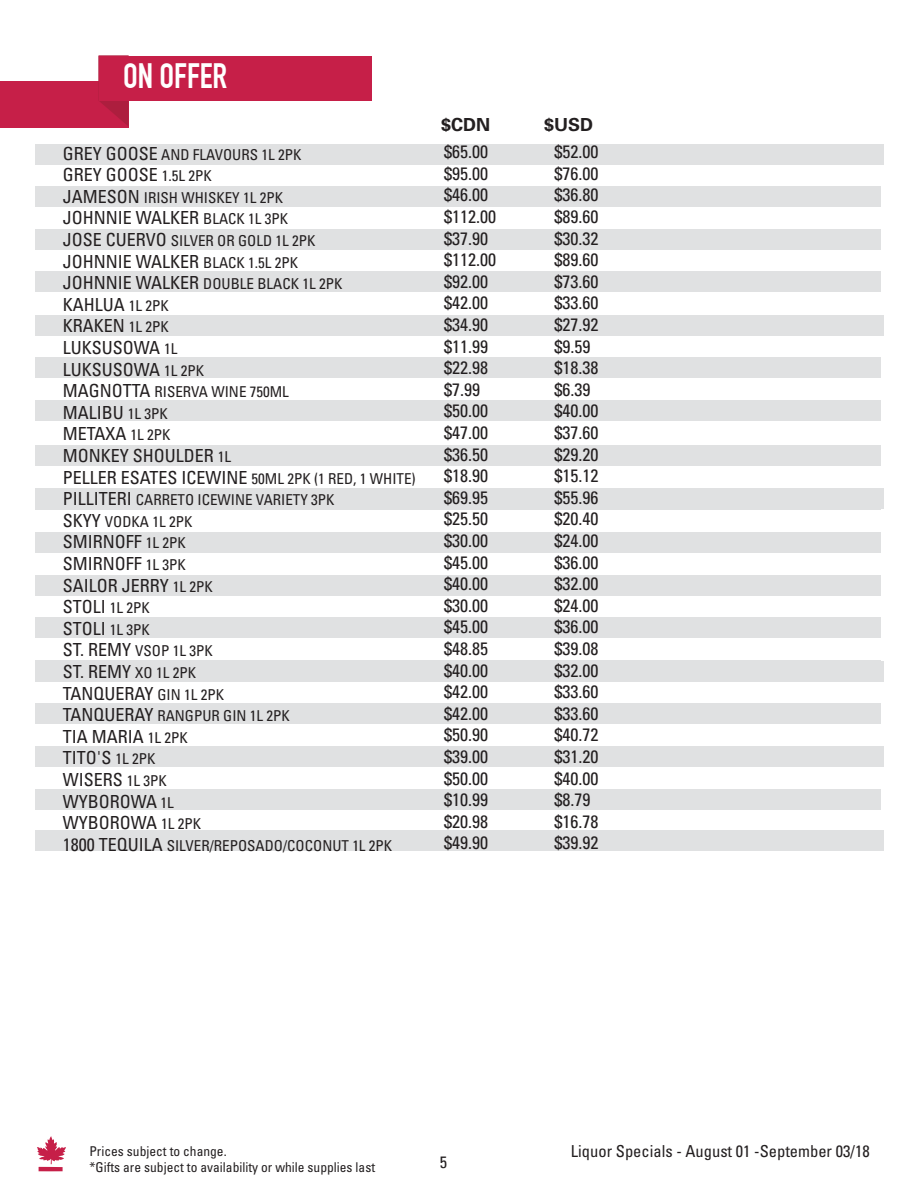
<style>
.page{position:relative;width:918px;height:1188px;background:#fff}
.page>*{position:absolute;margin:0;border:0;box-sizing:border-box;transform-origin:0 0}
.t1{font:700 34.5px "DIN Condensed";color:#fff}
.t2{font:condensed 18px/21.6px "Univers";color:#231f20}
.t3{font:700 18px "Univers";color:#231f20}
.t4{font:condensed 16.5px "Univers";color:#231f20}
.t5{font:condensed 15px/21.6px "Univers";color:#231f20}
.t6{font:condensed 13.5px/16.2px "Univers";color:#231f20}
.s1{font-size:18px}
.s2{font-size:15px}
</style>
<div class="page">
<div style="left:35px;top:144px;width:845px;height:20px;background:#e0e1e2"></div>
<div style="left:35px;top:186px;width:845px;height:21px;background:#e0e1e2"></div>
<div style="left:35px;top:229px;width:845px;height:20px;background:#e0e1e2"></div>
<div style="left:35px;top:271px;width:845px;height:21px;background:#e0e1e2"></div>
<div style="left:35px;top:315px;width:845px;height:21px;background:#e0e1e2"></div>
<div style="left:35px;top:357px;width:845px;height:21px;background:#e0e1e2"></div>
<div style="left:35px;top:400px;width:845px;height:20px;background:#e0e1e2"></div>
<div style="left:35px;top:445px;width:845px;height:20px;background:#e0e1e2"></div>
<div style="left:35px;top:488px;width:848px;height:21px;background:#e0e1e2"></div>
<div style="left:35px;top:532px;width:845px;height:21px;background:#e0e1e2"></div>
<div style="left:35px;top:575px;width:845px;height:20px;background:#e0e1e2"></div>
<div style="left:35px;top:617px;width:845px;height:21px;background:#e0e1e2"></div>
<div style="left:35px;top:660px;width:845px;height:20px;background:#e0e1e2"></div>
<div style="left:35px;top:661px;width:848px;height:20px;background:#e0e1e2"></div>
<div style="left:35px;top:703px;width:845px;height:21px;background:#e0e1e2"></div>
<div style="left:35px;top:747px;width:848px;height:20px;background:#e0e1e2"></div>
<div style="left:35px;top:789px;width:845px;height:21px;background:#e0e1e2"></div>
<div style="left:35px;top:830px;width:848px;height:20px;background:#e0e1e2"></div>
<hr style="left:39px;top:1167px;width:24px;height:4px;background:#c61f48">
<svg style="left:37px;top:1136px;width:29px;height:28px"></svg>
<div style="left:0;top:81px;width:129px;height:47px;background:#c61f48"></div>
<svg style="left:99px;top:101px;width:30px;height:25px"></svg>
<div style="left:99px;top:56px;width:273px;height:45px;background:#c61f48"></div>
<h1 class="t1" style="left:123px;top:56px;width:227px">GIFT WITH PURCHASE</h1>
<h1 class="t1" style="left:123px;top:56px;width:106px">ON OFFER</h1>
<p class="t5" style="left:63px;top:143px;width:240px"><span class="s1">GREY GOOSE</span> AND FLAVOURS 1L 2PK</p>
<p class="t2" style="left:63px;top:163px;width:150px">GREY GOOSE <span class="s2">1.5L 2PK</span></p>
<p class="t5" style="left:63px;top:186px;width:222px"><span class="s1">JAMESON</span> IRISH WHISKEY 1L 2PK</p>
<p class="t2" style="left:63px;top:207px;width:227px">JOHNNIE WALKER <span class="s2">BLACK 1L 3PK</span></p>
<p class="t5" style="left:63px;top:229px;width:254px"><span class="s1">JOSE CUERVO</span> SILVER OR GOLD 1L 2PK</p>
<p class="t2" style="left:63px;top:250px;width:237px">JOHNNIE WALKER <span class="s2">BLACK 1.5L 2PK</span></p>
<p class="t5" style="left:63px;top:273px;width:281px"><span class="s1">JOHNNIE WALKER</span> DOUBLE BLACK 1L 2PK</p>
<p class="t2" style="left:63px;top:293px;width:143px">KAHLUA <span class="s2">1L 2PK<br></span>KRAKEN <span class="s2">1L 2PK<br></span>LUKSUSOWA <span class="s2">1L<br></span>LUKSUSOWA <span class="s2">1L 2PK</span></p>
<p class="t5" style="left:63px;top:381px;width:228px"><span class="s1">MAGNOTTA</span> RISERVA WINE 750ML</p>
<p class="t2" style="left:63px;top:401px;width:170px">MALIBU <span class="s2">1L 3PK<br></span>METAXA <span class="s2">1L 2PK<br></span>MONKEY SHOULDER <span class="s2">1L</span></p>
<p class="t5" style="left:63px;top:467px;width:354px"><span class="s1">PELLER ESATES ICEWINE</span> 50ML 2PK (1 RED, 1 WHITE)<br><span class="s1">PILLITERI</span> CARRETO ICEWINE VARIETY 3PK<br><span class="s1">SKYY</span> VODKA 1L 2PK</p>
<p class="t2" style="left:63px;top:531px;width:152px">SMIRNOFF <span class="s2">1L 2PK<br></span>SMIRNOFF <span class="s2">1L 3PK<br></span>SAILOR JERRY <span class="s2">1L 2PK<br></span>STOLI <span class="s2">1L 2PK<br></span>STOLI <span class="s2">1L 3PK</span></p>
<p class="t5" style="left:63px;top:640px;width:151px"><span class="s1">ST. REMY</span> VSOP 1L 3PK</p>
<p class="t2" style="left:63px;top:660px;width:163px">ST. REMY <span class="s2">XO 1L 2PK<br></span>TANQUERAY <span class="s2">GIN 1L 2PK</span></p>
<p class="t5" style="left:63px;top:705px;width:229px"><span class="s1">TANQUERAY</span> RANGPUR GIN 1L 2PK</p>
<p class="t2" style="left:63px;top:725px;width:140px">TIA MARIA <span class="s2">1L 2PK<br></span>TITO'S <span class="s2">1L 2PK<br></span>WISERS <span class="s2">1L 3PK<br></span>WYBOROWA <span class="s2">1L<br></span>WYBOROWA <span class="s2">1L 2PK</span></p>
<p class="t5" style="left:63px;top:834px;width:331px"><span class="s1">1800 TEQUILA</span> SILVER/REPOSADO/COCONUT 1L 2PK</p>
<p class="t3" style="left:441px;top:113px;width:51px">$CDN</p>
<p class="t3" style="left:544px;top:113px;width:51px">$USD</p>
<p class="t2" style="left:444px;top:141px;width:53px">$65.00 $95.00 $46.00 $112.00 $37.90 $112.00 $92.00 $42.00 $34.90 $11.99 $22.98 $7.99 $50.00 $47.00 $36.50 $18.90 $69.95 $25.50 $30.00 $45.00 $40.00 $30.00 $45.00 $48.85 $40.00 $42.00 $42.00 $50.90 $39.00 $50.00 $10.99 $20.98 $49.90</p>
<p class="t2" style="left:555px;top:141px;width:45px">$52.00 $76.00 $36.80 $89.60 $30.32 $89.60 $73.60 $33.60 $27.92 $9.59 $18.38 $6.39 $40.00 $37.60 $29.20 $15.12 $55.96 $20.40 $24.00 $36.00 $32.00 $24.00 $36.00 $39.08 $32.00 $33.60 $33.60 $40.72 $31.20 $40.00 $8.79 $16.78 $39.92</p>
<p class="t6" style="left:89px;top:1142px;width:287px">Prices subject to change.<br>*Gifts are subject to availability or while supplies last</p>
<p class="t4" style="left:571px;top:1141px;width:300px">Liquor Specials - August 01 -September 03/18</p>
<p class="t4" style="left:440px;top:1152px;width:9px">5</p>
</div>
